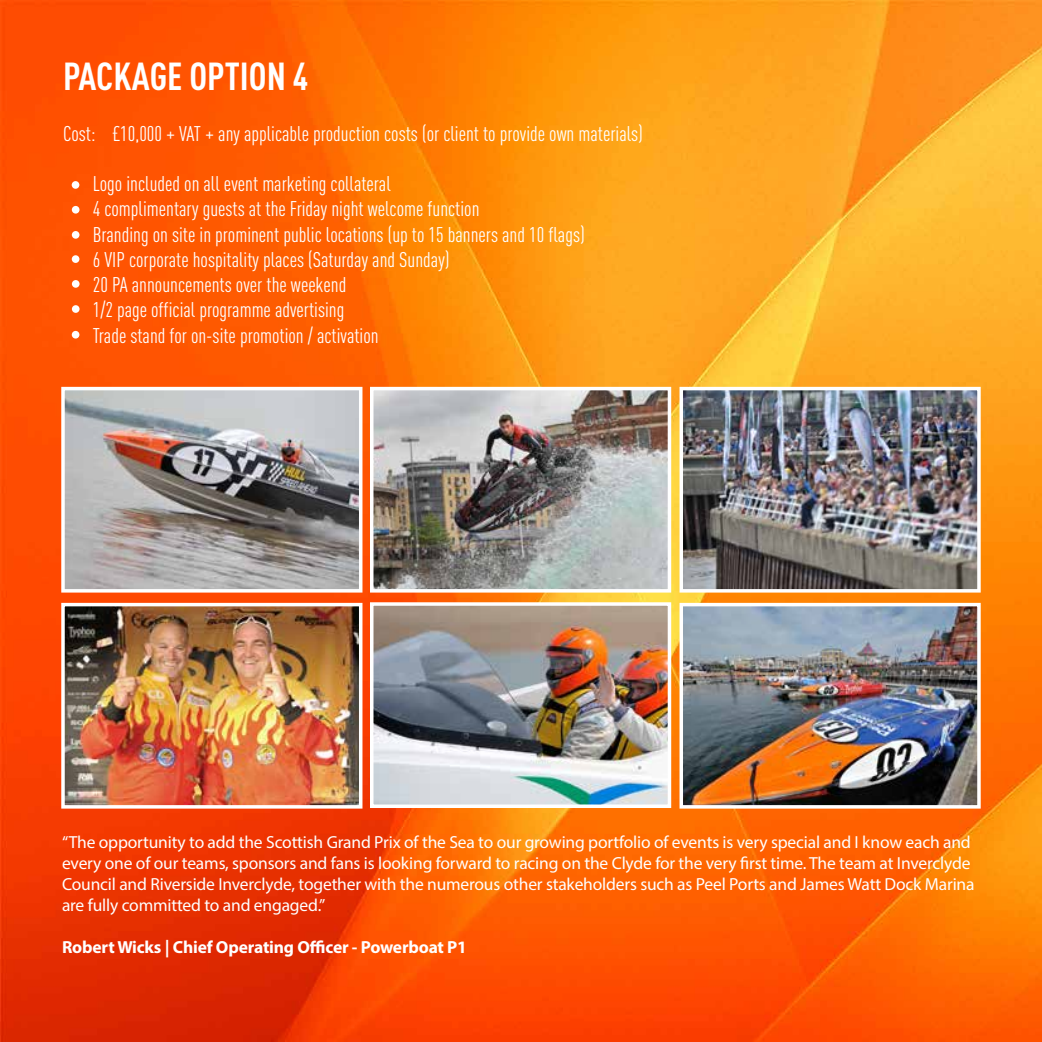
<style>
.page{position:relative;width:1042px;height:1042px;background:#fff}
.page>*{position:absolute;margin:0;border:0;box-sizing:border-box;transform-origin:0 0}
.t1{font:700 38.5px "DIN Cond";color:#fff}
.t2{font:21px/25.2px "DIN Cond";color:#fff}
.t3{font:17.5px/21px "Myriad Pro";letter-spacing:-.01em;color:#fff}
.t4{font:700 17.5px "Myriad Pro";letter-spacing:-.01em;color:#fff}
</style>
<div class="page">
<img style="left:0;top:0;width:1042px;height:1042px">
<img style="left:684px;top:608px;width:291px;height:195px">
<div style="left:679px;top:603px;width:301px;height:205px;border:4px solid #fff"></div>
<img style="left:375px;top:607px;width:291px;height:196px">
<div style="left:370px;top:602px;width:301px;height:206px;border:4px solid #fff"></div>
<img style="left:66px;top:608px;width:291px;height:195px">
<div style="left:61px;top:603px;width:301px;height:205px;border:4px solid #fff"></div>
<div style="left:72px;top:181px;width:7px;height:8px;background:#fff;border-radius:50%"></div>
<div style="left:72px;top:206px;width:7px;height:8px;background:#fff;border-radius:50%"></div>
<div style="left:72px;top:231px;width:7px;height:8px;background:#fff;border-radius:50%"></div>
<div style="left:72px;top:255px;width:7px;height:8px;background:#fff;border-radius:50%"></div>
<div style="left:72px;top:280px;width:8px;height:8px;background:#fff;border-radius:50%"></div>
<div style="left:72px;top:305px;width:8px;height:8px;background:#fff;border-radius:50%"></div>
<div style="left:72px;top:331px;width:7px;height:7px;background:#fff;border-radius:50%"></div>
<img style="left:66px;top:392px;width:291px;height:195px">
<div style="left:61px;top:387px;width:301px;height:205px;border:4px solid #fff"></div>
<img style="left:375px;top:392px;width:291px;height:195px">
<div style="left:370px;top:387px;width:301px;height:205px;border:4px solid #fff"></div>
<img style="left:684px;top:392px;width:291px;height:195px">
<div style="left:679px;top:387px;width:301px;height:205px;border:4px solid #fff"></div>
<h1 class="t1" style="left:63px;top:53px;width:247px">PACKAGE OPTION 4</h1>
<p class="t2" style="left:63px;top:121px;width:581px">Cost: £10,000 + VAT + any applicable production costs (or client to provide own materials)</p>
<p class="t2" style="left:93px;top:171px;width:493px">Logo included on all event marketing collateral<br>4 complimentary guests at the Friday night welcome function<br>Branding on site in prominent public locations (up to 15 banners and 10 flags)<br>6 VIP corporate hospitality places (Saturday and Sunday)<br>20 PA announcements over the weekend<br>1/2 page official programme advertising<br>Trade stand for on-site promotion / activation</p>
<p class="t3" style="left:62px;top:831px;width:914px">“The opportunity to add the Scottish Grand Prix of the Sea to our growing portfolio of events is very special and I know each and every one of our teams, sponsors and fans is looking forward to racing on the Clyde for the very first time. The team at Inverclyde Council and Riverside Inverclyde, together with the numerous other stakeholders such as Peel Ports and James Watt Dock Marina are fully committed to and engaged.”</p>
<p class="t4" style="left:62px;top:935px;width:406px">Robert Wicks | Chief Operating Officer - Powerboat P1</p>
</div>
